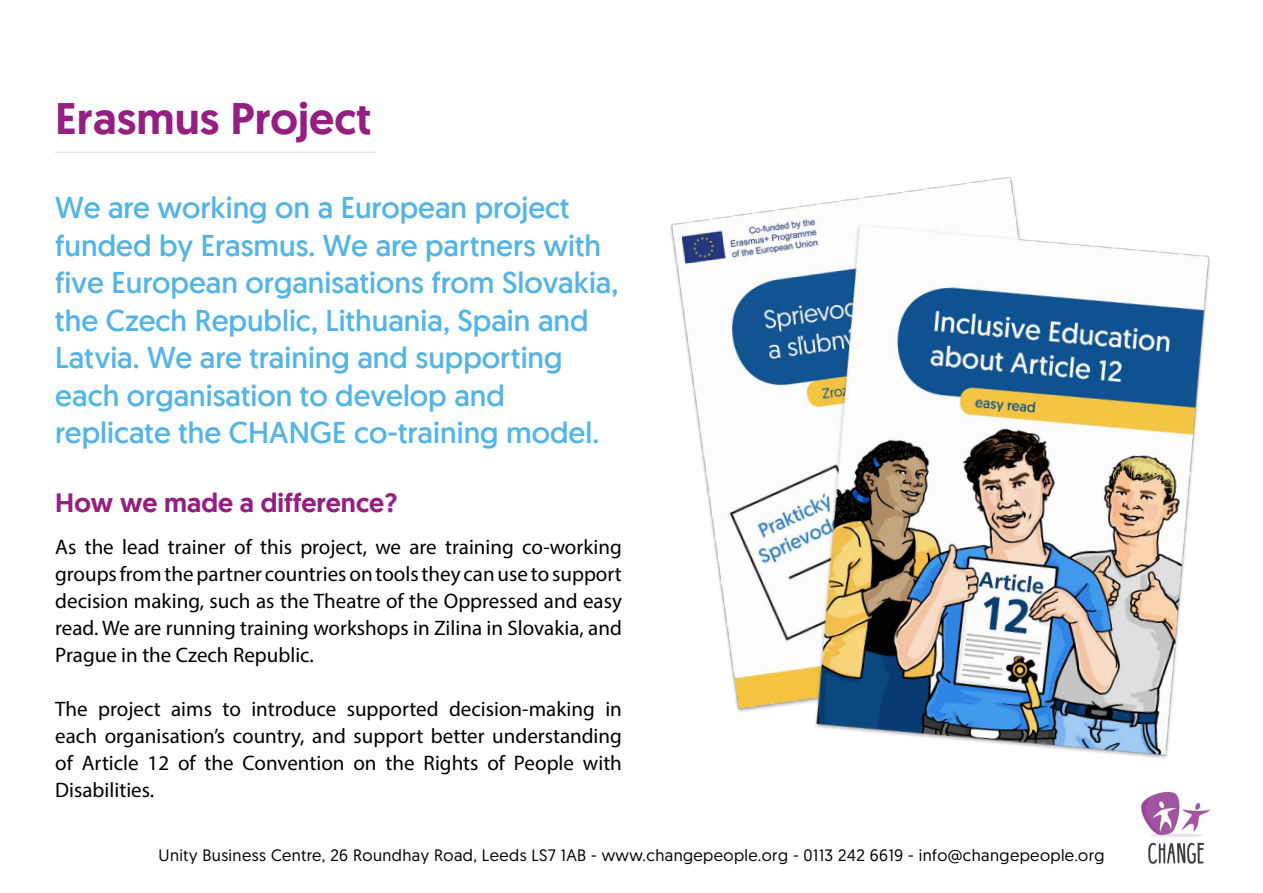
<style>
.page{position:relative;width:1263px;height:893px;background:#fff}
.page>*{position:absolute;margin:0;border:0;box-sizing:border-box;transform-origin:0 0}
.What_We_Did{font:500 45px "Geomanist";color:#941f81}
.What_We_Did-2{font:30px/37.5px "Geomanist";color:#53b4e5}
.Subheadline{font:500 27px "Geomanist";color:#941f81}
.t1{font:21px/27px "Myriad Pro";color:#000;text-align:justify}
.t2{font:16.5px "Geomanist";letter-spacing:.025em;color:#000}
</style>
<div class="page">
<img style="left:1141px;top:791px;width:70px;height:73px">
<hr style="left:55px;top:152px;width:321px;height:1px;background:#ece0ef">
<img style="left:670px;top:177px;width:540px;height:581px">
<p class="What_We_Did" style="left:55px;top:88px;width:318px">Erasmus Project</p>
<p class="What_We_Did-2" style="left:55px;top:188px;width:564px">We are working on a European project funded by Erasmus. We are partners with five European organisations from Slovakia, the Czech Republic, Lithuania, Spain and Latvia. We are training and supporting each organisation to develop and replicate the CHANGE co-training model.</p>
<p class="Subheadline" style="left:55px;top:484px;width:344px">How we made a difference?</p>
<p class="t1" style="left:55px;top:533px;width:568px">As the lead trainer of this project, we are training co-working groups from the partner countries on tools they can use to support decision making, such as the Theatre of the Oppressed and easy read. We are running training workshops in Zilina in Slovakia, and Prague in the Czech Republic.</p>
<p class="t1" style="left:55px;top:695px;width:568px">The project aims to introduce supported decision-making in each organisation’s country, and support better understanding of Article 12 of the Convention on the Rights of People with Disabilities.</p>
<p class="t2" style="left:158px;top:844px;width:947px">Unity Business Centre, 26 Roundhay Road, Leeds LS7 1AB - www.changepeople.org - 0113 242 6619 - info@changepeople.org</p>
</div>
